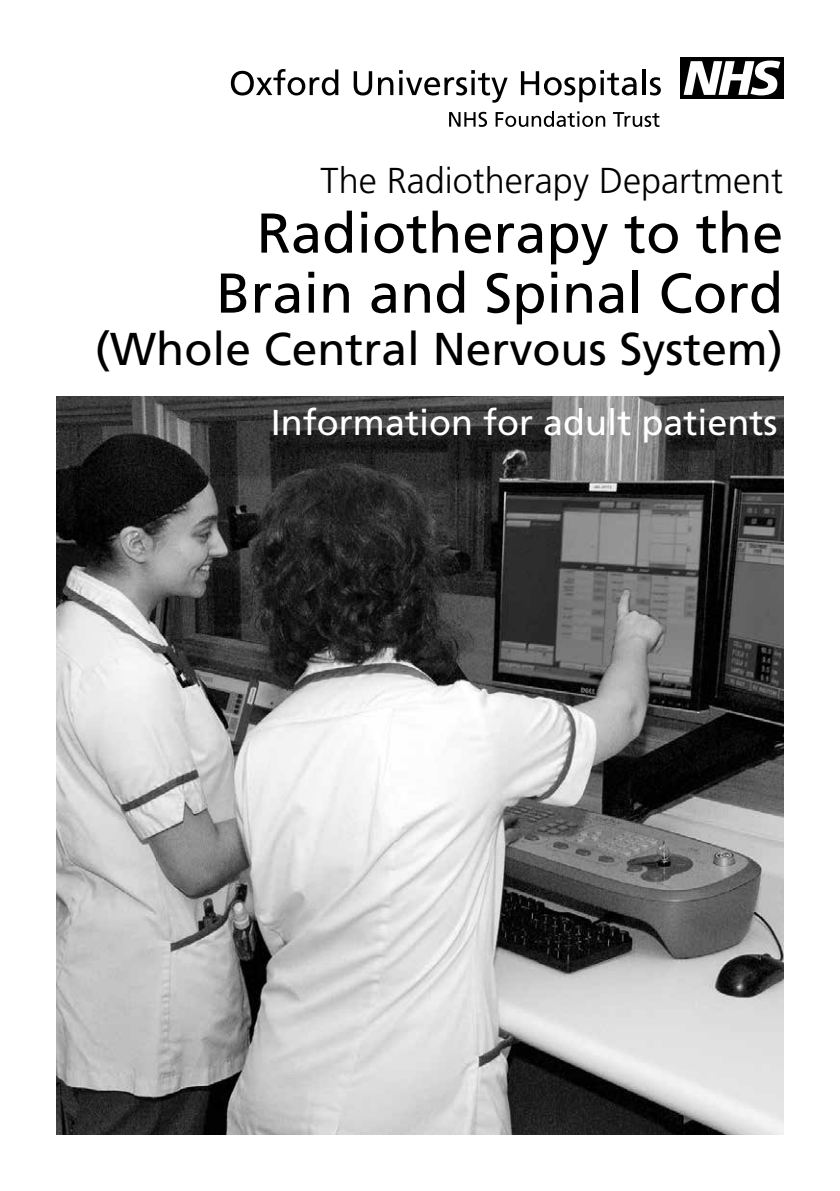
<style>
.page{position:relative;width:840px;height:1191px;background:#fff}
.page>*{position:absolute;margin:0;border:0;box-sizing:border-box;transform-origin:0 0}
.t1{font:56px/60px "Frutiger";color:#000;text-align:right}
.t2{font:46px "Frutiger";color:#000}
.t3{font:36px "Frutiger";color:#fff}
.t4{font:300 36px "Frutiger";color:#000}
</style>
<div class="page">
<svg style="left:231px;top:69px;width:107px;height:26px"></svg>
<svg style="left:353px;top:71px;width:19px;height:24px"></svg>
<svg style="left:378px;top:77px;width:15px;height:18px"></svg>
<svg style="left:399px;top:70px;width:108px;height:33px"></svg>
<svg style="left:520px;top:70px;width:116px;height:32px"></svg>
<hr style="left:642px;top:69px;width:3px;height:26px;background:#000">
<svg style="left:649px;top:77px;width:11px;height:18px"></svg>
<svg style="left:449px;top:112px;width:38px;height:15px"></svg>
<svg style="left:495px;top:111px;width:110px;height:16px"></svg>
<svg style="left:613px;top:112px;width:46px;height:15px"></svg>
<div style="left:680px;top:57px;width:102px;height:42px;background:#000"></div>
<svg style="left:683px;top:61px;width:96px;height:34px"></svg>
<img style="left:57px;top:397px;width:725px;height:737px">
<p class="t4" style="left:320px;top:160px;width:464px">The Radiotherapy Department</p>
<p class="t1" style="left:216px;top:203px;width:568px">Radiotherapy to the<br>Brain and Spinal Cord</p>
<p class="t2" style="left:95px;top:322px;width:689px">(Whole Central Nervous System)</p>
<p class="t3" style="left:271px;top:401px;width:508px">Information for adult patients</p>
</div>
